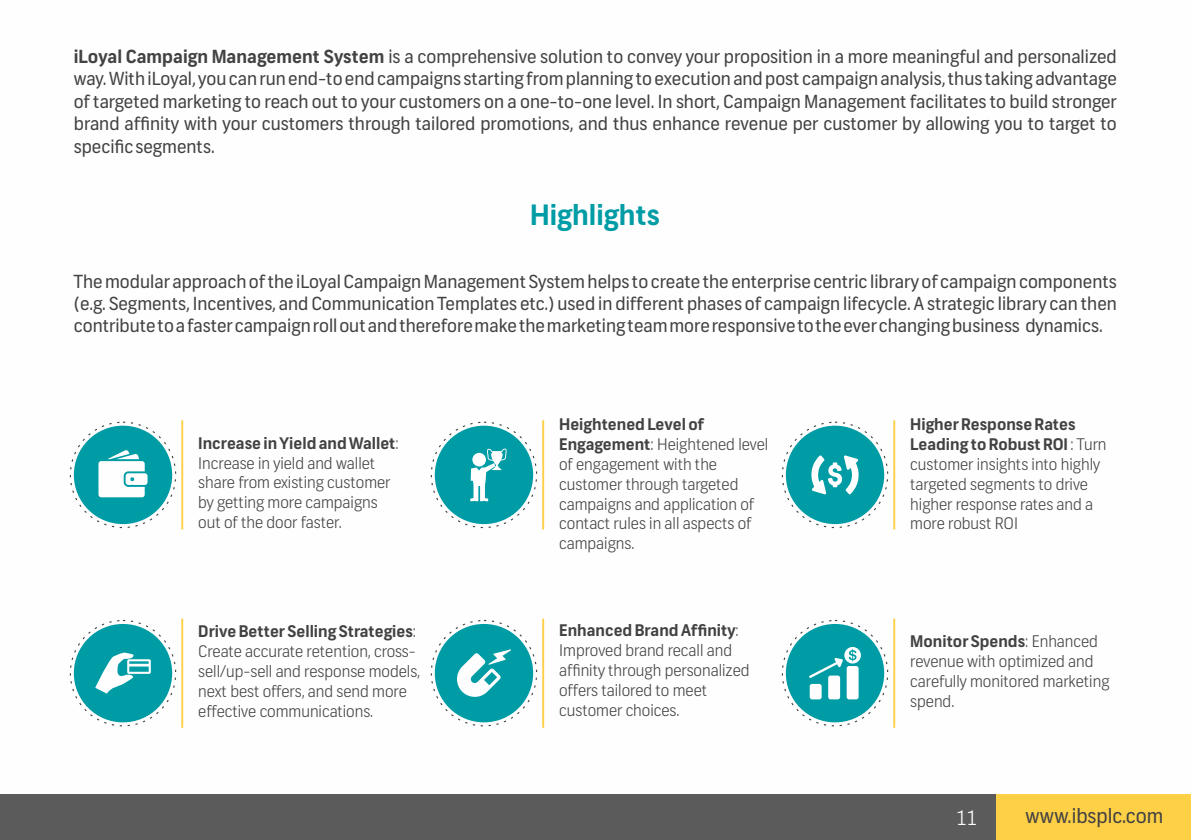
<style>
.page{position:relative;width:1191px;height:840px;background:#fff}
.page>*{position:absolute;margin:0;border:0;box-sizing:border-box;transform-origin:0 0}
.t1{font:700 28px "Frank";color:#009ca5}
.t2{font:20px "Frank";color:#434242}
.t3{font:300 20px "Frank";color:#fefefe}
.t4{font:18px/22.4px "Frank";color:#434242;text-align:justify}
.t5{font:300 16px/20px "Frank";color:#434242}
.s1{font-weight:700}
</style>
<div class="page">
<div style="left:74px;top:425px;width:98px;height:99px;background:#009ca5;border-radius:50%"></div>
<hr style="left:182px;top:420px;width:1px;height:109px;background:#fed046">
<div style="left:435px;top:425px;width:98px;height:99px;background:#009ca5;border-radius:50%"></div>
<hr style="left:542px;top:420px;width:2px;height:109px;background:#fed046">
<div style="left:786px;top:425px;width:98px;height:99px;background:#009ca5;border-radius:50%"></div>
<hr style="left:893px;top:420px;width:2px;height:109px;background:#fed046">
<div style="left:74px;top:623px;width:98px;height:99px;background:#009ca5;border-radius:50%"></div>
<hr style="left:182px;top:618px;width:1px;height:109px;background:#fed046">
<div style="left:435px;top:623px;width:98px;height:99px;background:#009ca5;border-radius:50%"></div>
<hr style="left:542px;top:618px;width:2px;height:109px;background:#fed046">
<div style="left:786px;top:623px;width:98px;height:99px;background:#009ca5;border-radius:50%"></div>
<hr style="left:893px;top:618px;width:2px;height:109px;background:#fed046">
<svg style="left:98px;top:450px;width:49px;height:47px"></svg>
<svg style="left:470px;top:448px;width:37px;height:53px"></svg>
<svg style="left:811px;top:455px;width:48px;height:39px"></svg>
<svg style="left:95px;top:652px;width:56px;height:41px"></svg>
<svg style="left:457px;top:649px;width:54px;height:48px"></svg>
<div style="left:809px;top:683px;width:12px;height:16px;background:#fefefe;border-radius:2px"></div>
<div style="left:828px;top:675px;width:12px;height:24px;background:#fefefe;border-radius:2px"></div>
<div style="left:846px;top:665px;width:12px;height:34px;background:#fefefe;border-radius:2px"></div>
<svg style="left:809px;top:647px;width:52px;height:30px"></svg>
<div style="left:0;top:794px;width:1191px;height:45px;background:#5b5b5b"></div>
<div style="left:996px;top:794px;width:195px;height:45px;background:#fed046"></div>
<p class="t4" style="left:74px;top:47px;width:1044px"><span class="s1">iLoyal Campaign Management System</span> is a comprehensive solution to convey your proposition in a more meaningful and personalized way. With iLoyal, you can run end-to end campaigns starting from planning to execution and post campaign analysis, thus taking advantage of targeted marketing to reach out to your customers on a one-to-one level. In short, Campaign Management facilitates to build stronger brand affinity with your customers through tailored promotions, and thus enhance revenue per customer by allowing you to target to specific segments.</p>
<h1 class="t1" style="left:530px;top:203px;width:131px">Highlights</h1>
<p class="t4" style="left:74px;top:272px;width:1044px">The modular approach of the iLoyal Campaign Management System helps to create the enterprise centric library of campaign components (e.g. Segments, Incentives, and Communication Templates etc.) used in different phases of campaign lifecycle. A strategic library can then contribute to a faster campaign roll out and therefore make the marketing team more responsive to the ever changing business dynamics.</p>
<p class="t5" style="left:198px;top:434px;width:202px"><span class="s1">Increase in Yield and Wallet</span>:<br>Increase in yield and wallet share from existing customer by getting more campaigns out of the door faster.</p>
<p class="t5" style="left:559px;top:415px;width:211px"><span class="s1">Heightened Level of<br>Engagement</span>: Heightened level of engagement with the customer through targeted campaigns and application of contact rules in all aspects of campaigns.</p>
<p class="t5" style="left:910px;top:415px;width:198px"><span class="s1">Higher Response Rates<br>Leading to Robust ROI</span> : Turn customer insights into highly targeted segments to drive higher response rates and a more robust ROI</p>
<p class="t5" style="left:198px;top:623px;width:223px"><span class="s1">Drive Better Selling Strategies</span>:<br>Create accurate retention, cross&shy;sell/up-sell and response models, next best offers, and send more effective communications.</p>
<p class="t5" style="left:559px;top:621px;width:192px"><span class="s1">Enhanced Brand Affinity</span>:<br>Improved brand recall and affinity through personalized offers tailored to meet customer choices.</p>
<p class="t5" style="left:910px;top:633px;width:201px"><span class="s1">Monitor Spends</span>: Enhanced revenue with optimized and carefully monitored marketing spend.</p>
<p class="t3" style="left:956px;top:809px;width:22px">11</p>
<p class="t2" style="left:1025px;top:807px;width:139px">www.ibsplc.com</p>
</div>
